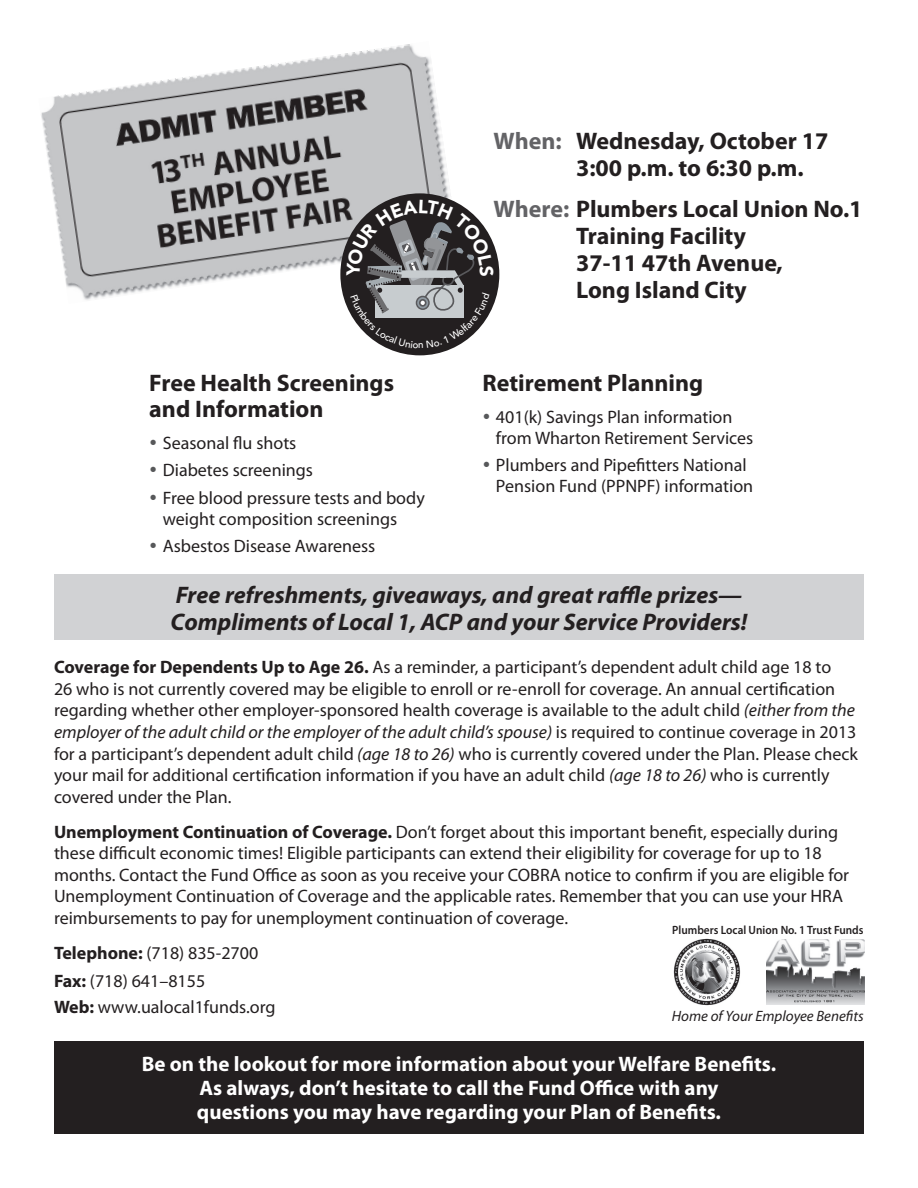
<style>
.page{position:relative;width:918px;height:1188px;background:#fff}
.page>*{position:absolute;margin:0;border:0;box-sizing:border-box;transform-origin:0 0}
.heading_3{font:700 24px/27px "Myriad Pro";color:#231f20}
.heading_1{font:italic 700 24px/27px "Myriad Pro";color:#231f20}
.heading_2{font:700 24px/26.2px "Myriad Pro";color:#231f20}
.kickout_text{font:700 21px/24px "Myriad Pro";color:#fff;text-align:center}
.paragraph{font:18px/21.6px "Myriad Pro";color:#231f20}
.t1{font:italic 15px "Myriad Pro";color:#231f20}
.paragraph-2{font:600 12px "Myriad Pro";color:#231f20;scale:.94 1}
.s1{color:#636366}
.s2{font-weight:700}
.s3{font-style:italic}
</style>
<div class="page">
<img style="left:41px;top:44px;width:410px;height:258px">
<img style="left:766px;top:939px;width:98px;height:65px">
<img style="left:673px;top:938px;width:68px;height:68px">
<div style="left:54px;top:1041px;width:810px;height:93px;background:#231f20"></div>
<div style="left:340px;top:193px;width:159px;height:162px;background:#231f20;border-radius:50%"></div>
<div style="left:54px;top:575px;width:810px;height:65px;background:#d1d2d4"></div>
<svg style="left:346px;top:199px;width:148px;height:149px"></svg>
<p class="heading_2" style="left:149px;top:369px;width:246px">Free Health Screenings and Information</p>
<p class="paragraph" style="left:163px;top:432px;width:135px">Seasonal flu shots</p>
<p class="paragraph" style="left:163px;top:459px;width:152px">Diabetes screenings</p>
<p class="paragraph" style="left:163px;top:487px;width:264px;line-height:21px">Free blood pressure tests and body weight composition screenings</p>
<p class="paragraph" style="left:163px;top:535px;width:214px">Asbestos Disease Awareness</p>
<p class="heading_3" style="left:494px;top:127px;width:336px"><span class="s1">When:</span> Wednesday, October 17</p>
<p class="heading_3" style="left:576px;top:154px;width:229px">3:00 p.m. to 6:30 p.m.</p>
<p class="heading_3" style="left:576px;top:194px;width:288px;text-indent:-83px"><span class="s1">Where:</span> Plumbers Local Union No.1<br>Training Facility</p>
<p class="heading_3" style="left:576px;top:248px;width:208px">37-11 47th Avenue,<br>Long Island City</p>
<p class="heading_2" style="left:482px;top:369px;width:222px">Retirement Planning</p>
<p class="paragraph" style="left:496px;top:406px;width:259px;line-height:21px">401(k) Savings Plan information from Wharton Retirement Services</p>
<p class="paragraph" style="left:496px;top:454px;width:259px;line-height:21px">Plumbers and Pipefitters National<br>Pension Fund (PPNPF) information</p>
<p class="heading_1" style="left:171px;top:581px;width:578px">Free refreshments, giveaways, and great raffle prizes—<br>Compliments of Local 1, ACP and your Service Providers!</p>
<p class="paragraph" style="left:54px;top:656px;width:806px"><span class="s2">Coverage for Dependents Up to Age 26.</span> As a reminder, a participant’s dependent adult child age 18 to<br>26 who is not currently covered may be eligible to enroll or re-enroll for coverage. An annual certification regarding whether other employer-sponsored health coverage is available to the adult child <span class="s3">(either from the employer of the adult child or the employer of the adult child’s spouse)</span> is required to continue coverage in 2013 for a participant’s dependent adult child <span class="s3">(age 18 to 26)</span> who is currently covered under the Plan. Please check your mail for additional certification information if you have an adult child <span class="s3">(age 18 to 26)</span> who is currently covered under the Plan.</p>
<p class="paragraph" style="left:54px;top:821px;width:797px"><span class="s2">Unemployment Continuation of Coverage.</span> Don’t forget about this important benefit, especially during these difficult economic times! Eligible participants can extend their eligibility for coverage for up to 18 months. Contact the Fund Office as soon as you receive your COBRA notice to confirm if you are eligible for Unemployment Continuation of Coverage and the applicable rates. Remember that you can use your HRA reimbursements to pay for unemployment continuation of coverage.</p>
<p class="paragraph" style="left:54px;top:942px;width:206px"><span class="s2">Telephone:</span> (718) 835-2700</p>
<p class="paragraph" style="left:54px;top:970px;width:153px"><span class="s2">Fax:</span> (718) 641–8155</p>
<p class="paragraph" style="left:54px;top:996px;width:223px"><span class="s2">Web:</span> www.ualocal1funds.org</p>
<p class="paragraph-2" style="left:672px;top:922px;width:205px">Plumbers Local Union No. 1 Trust Funds</p>
<p class="t1" style="left:672px;top:1007px;width:193px">Home of Your Employee Benefits</p>
<p class="kickout_text" style="left:142px;top:1052px;width:636px">Be on the lookout for more information about your Welfare Benefits.<br>As always, don’t hesitate to call the Fund Office with any<br>questions you may have regarding your Plan of Benefits.</p>
</div>
